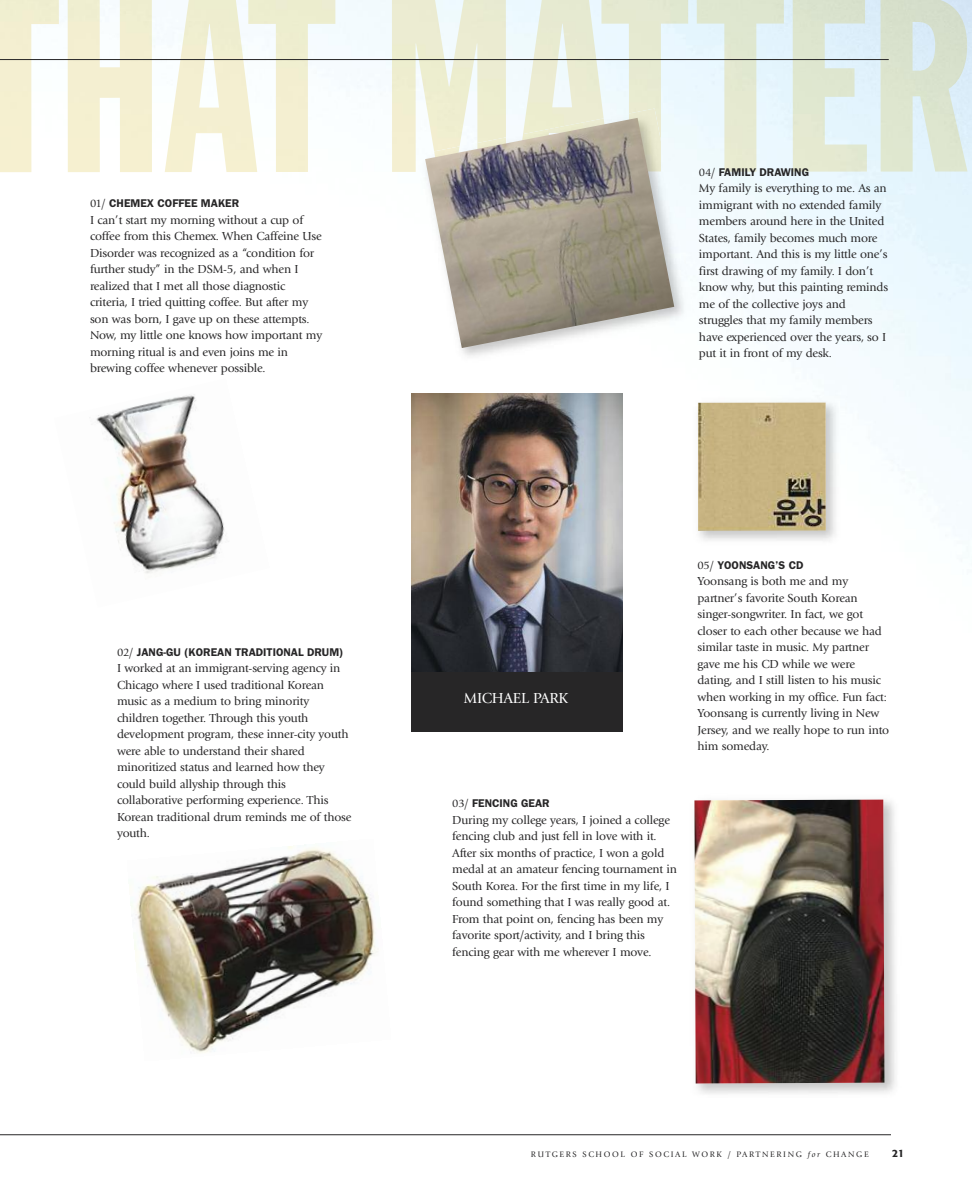
<style>
.page{position:relative;width:972px;height:1188px;background:#fff}
.page>*{position:absolute;margin:0;border:0;box-sizing:border-box;transform-origin:0 0}
.t1{font:15px "Giovanni";letter-spacing:-.015em;color:#fff}
.t2{font:12px/16.5px "Giovanni";letter-spacing:-.015em;color:#272627}
.t3{font:600 11.25px "Franklin Gothic";color:#272627}
.t4{font:500 10.5px "Formata BQ";color:#272627}
.t5{font:8.25px "Giovanni";letter-spacing:.2em;color:#272627}
.s1{font-family:"Giovanni";font-weight:400}
.s2{font-family:"Giovanni Itl"}
</style>
<div class="page">
<img style="left:0;top:0;width:972px;height:1136px">
<img style="left:0;top:0;width:601px;height:174px">
<img style="left:601px;top:0;width:87px;height:109px">
<img style="left:697px;top:0;width:271px;height:172px">
<img style="left:411px;top:394px;width:212px;height:278px">
<div style="left:411px;top:672px;width:212px;height:60px;background:#272627"></div>
<img style="left:691px;top:396px;width:155px;height:155px">
<img style="left:698px;top:403px;width:128px;height:128px">
<img style="left:688px;top:793px;width:216px;height:310px">
<img style="left:694px;top:800px;width:191px;height:284px">
<svg style="left:117px;top:823px;width:285px;height:268px"></svg>
<img style="left:128px;top:839px;width:263px;height:222px">
<img style="left:416px;top:109px;width:280px;height:261px">
<img style="left:628px;top:109px;width:34px;height:9px">
<img style="left:425px;top:118px;width:249px;height:230px">
<svg style="left:54px;top:376px;width:224px;height:232px"></svg>
<img style="left:54px;top:377px;width:215px;height:231px">
<hr style="left:0;top:1134px;width:891px;height:1px;background:#272627">
<hr style="left:0;top:59px;width:889px;height:1px;background:#272627">
<p class="t3" style="left:90px;top:197px;width:151px"><span class="s1">01/</span> CHEMEX COFFEE MAKER</p>
<p class="t2" style="left:90px;top:213px;width:234px">I can’t start my morning without a cup of coffee from this Chemex. When Caffeine Use Disorder was recognized as a “condition for further study” in the DSM-5, and when I realized that I met all those diagnostic criteria, I tried quitting coffee. But after my son was born, I gave up on these attempts.<br>Now, my little one knows how important my morning ritual is and even joins me in brewing coffee whenever possible.</p>
<p class="t3" style="left:117px;top:646px;width:228px"><span class="s1">02/</span> JANG-GU (KOREAN TRADITIONAL DRUM)</p>
<p class="t2" style="left:117px;top:661px;width:236px">I worked at an immigrant-serving agency in Chicago where I used traditional Korean music as a medium to bring minority children together. Through this youth development program, these inner-city youth were able to understand their shared minoritized status and learned how they could build allyship through this collaborative performing experience. This Korean traditional drum reminds me of those youth.</p>
<p class="t3" style="left:699px;top:166px;width:112px"><span class="s1">04/</span> FAMILY DRAWING</p>
<p class="t2" style="left:699px;top:181px;width:191px">My family is everything to me. As an immigrant with no extended family members around here in the United States, family becomes much more important. And this is my little one’s first drawing of my family. I don’t know why, but this painting reminds me of the collective joys and struggles that my family members have experienced over the years, so I put it in front of my desk.</p>
<p class="t1" style="left:464px;top:692px;width:106px">MICHAEL PARK</p>
<p class="t3" style="left:452px;top:797px;width:99px"><span class="s1">03/</span> FENCING GEAR</p>
<p class="t2" style="left:452px;top:813px;width:226px">During my college years, I joined a college fencing club and just fell in love with it.<br>After six months of practice, I won a gold medal at an amateur fencing tournament in South Korea. For the first time in my life, I found something that I was really good at.<br>From that point on, fencing has been my favorite sport/activity, and I bring this fencing gear with me wherever I move.</p>
<p class="t3" style="left:698px;top:558px;width:108px"><span class="s1">05/</span> YOONSANG’S CD</p>
<p class="t2" style="left:697px;top:574px;width:193px">Yoonsang is both me and my partner’s favorite South Korean singer-songwriter. In fact, we got closer to each other because we had similar taste in music. My partner gave me his CD while we were dating, and I still listen to his music when working in my office. Fun fact:<br>Yoonsang is currently living in New<br>Jersey, and we really hope to run into him someday.</p>
<p class="t5" style="left:531px;top:1151px;width:339px">RUTGERS SCHOOL OF SOCIAL WORK / PARTNERING <span class="s2">for</span> CHANGE</p>
<p class="t4" style="left:892px;top:1149px;width:14px">21</p>
</div>
